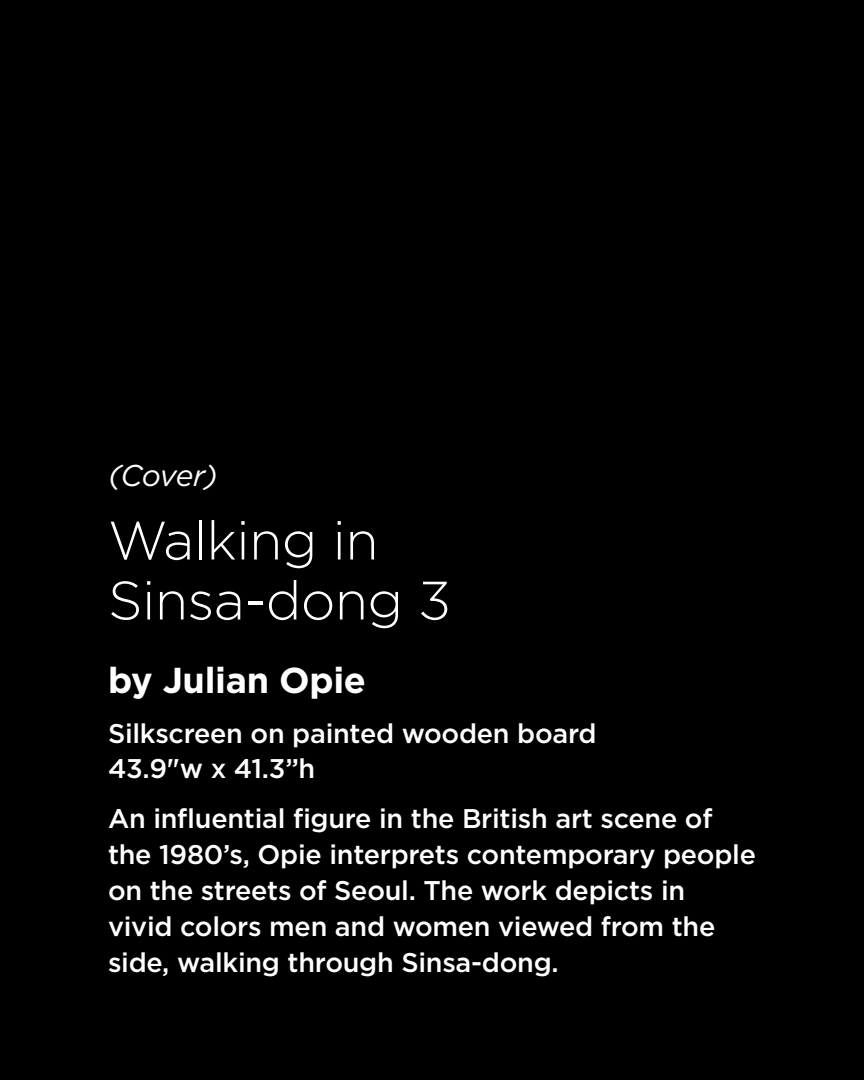
<style>
.page{position:relative;width:864px;height:1080px;background:#000}
.page>*{position:absolute;margin:0;border:0;box-sizing:border-box;transform-origin:0 0}
.t1{font:300 54px/60px "Gotham";letter-spacing:-.01em;color:#fff}
.t2{font:700 36px "Gotham";letter-spacing:-.01em;color:#fff}
.t3{font:italic 30px "Gotham";letter-spacing:-.025em;color:#fff}
.t4{font:500 27px/36px "Gotham";letter-spacing:-.01em;color:#fff}
</style>
<div class="page">
<p class="t3" style="left:108px;top:456px;width:111px">(Cover)</p>
<h1 class="t1" style="left:108px;top:509px;width:345px">Walking in<br>Sinsa-dong 3</h1>
<h2 class="t2" style="left:108px;top:656px;width:259px">by Julian Opie</h2>
<p class="t4" style="left:108px;top:715px;width:490px">Silkscreen on painted wooden board<br>43.9"w x 41.3”h</p>
<p class="t4" style="left:108px;top:800px;width:649px">An influential figure in the British art scene of the 1980’s, Opie interprets contemporary people on the streets of Seoul. The work depicts in vivid colors men and women viewed from the side, walking through Sinsa-dong.</p>
</div>
